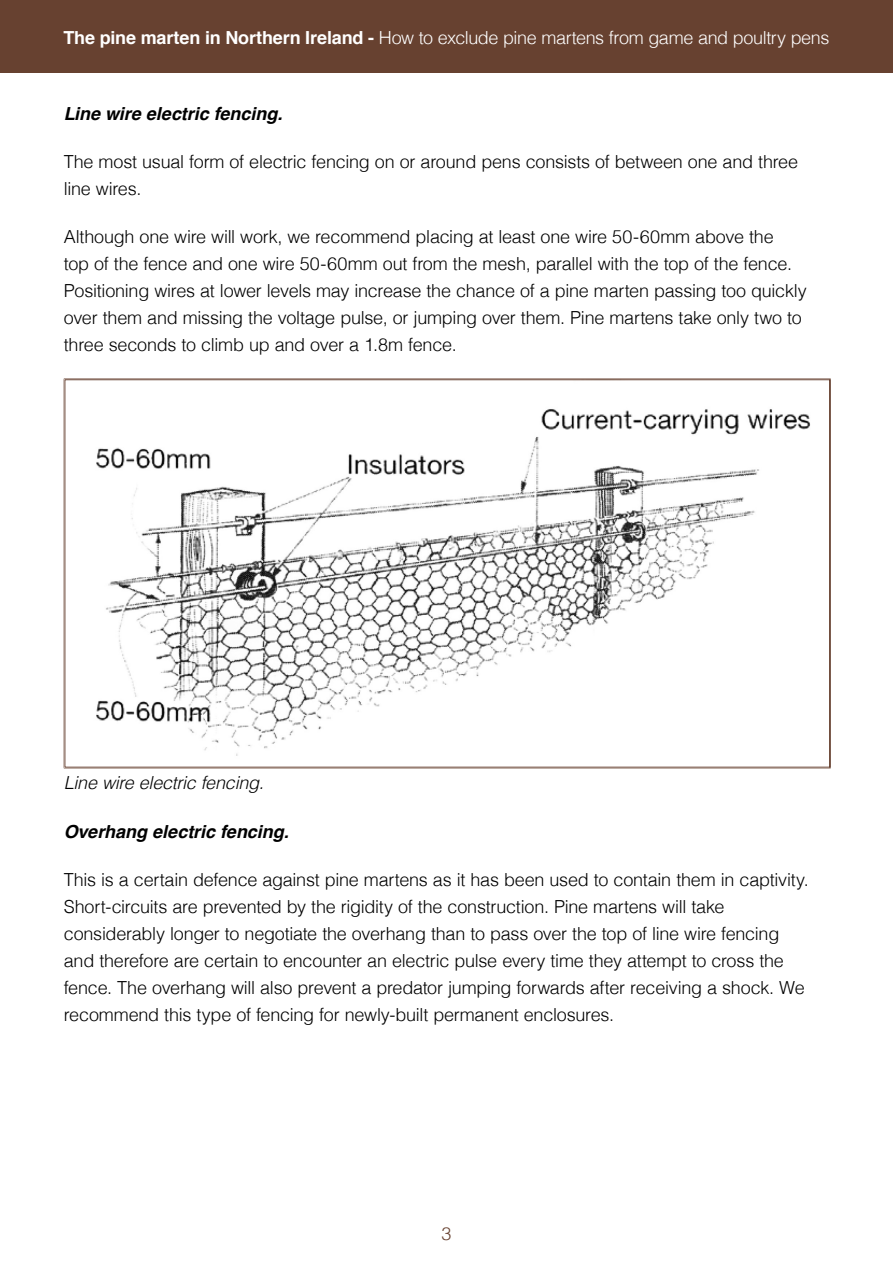
<style>
.page{position:relative;width:893px;height:1263px;background:#fff}
.page>*{position:absolute;margin:0;border:0;box-sizing:border-box;transform-origin:0 0}
.t1{font:300 18px/27px "Helvetica";letter-spacing:-.015em;color:#000}
.t2{font:300 18px "Helvetica";letter-spacing:-.025em;color:#fff}
.t3{font:italic 700 18px "Helvetica";letter-spacing:-.005em;color:#000}
.t4{font:italic 300 18px "Helvetica";letter-spacing:-.015em;color:#000}
.t5{font:300 18px "Helvetica";color:#674130}
.s1{font-weight:700}
</style>
<div class="page">
<div style="left:0;top:0;width:893px;height:72px;background:#674130"></div>
<hr style="left:64px;top:379px;width:1px;height:388px;background:#674130">
<hr style="left:830px;top:379px;width:1px;height:388px;background:#674130">
<hr style="left:64px;top:767px;width:767px;height:1px;background:#674130">
<img style="left:96px;top:409px;width:714px;height:347px">
<p class="t2" style="left:63px;top:22px;width:767px"><span class="s1">The pine marten in Northern Ireland -</span> How to exclude pine martens from game and poultry pens</p>
<p class="t3" style="left:64px;top:99px;width:220px">Line wire electric fencing.</p>
<p class="t1" style="left:64px;top:147px;width:736px">The most usual form of electric fencing on or around pens consists of between one and three line wires.</p>
<p class="t1" style="left:64px;top:222px;width:744px">Although one wire will work, we recommend placing at least one wire 50-60mm above the<br>top of the fence and one wire 50-60mm out from the mesh, parallel with the top of the fence.<br>Positioning wires at lower levels may increase the chance of a pine marten passing too quickly over them and missing the voltage pulse, or jumping over them. Pine martens take only two to three seconds to climb up and over a 1.8m fence.</p>
<p class="t4" style="left:64px;top:767px;width:202px">Line wire electric fencing.</p>
<p class="t3" style="left:64px;top:816px;width:226px">Overhang electric fencing.</p>
<p class="t1" style="left:64px;top:865px;width:746px">This is a certain defence against pine martens as it has been used to contain them in captivity.<br>Short-circuits are prevented by the rigidity of the construction. Pine martens will take considerably longer to negotiate the overhang than to pass over the top of line wire fencing and therefore are certain to encounter an electric pulse every time they attempt to cross the fence. The overhang will also prevent a predator jumping forwards after receiving a shock. We recommend this type of fencing for newly-built permanent enclosures.</p>
<p class="t5" style="left:441px;top:1219px;width:12px">3</p>
</div>
